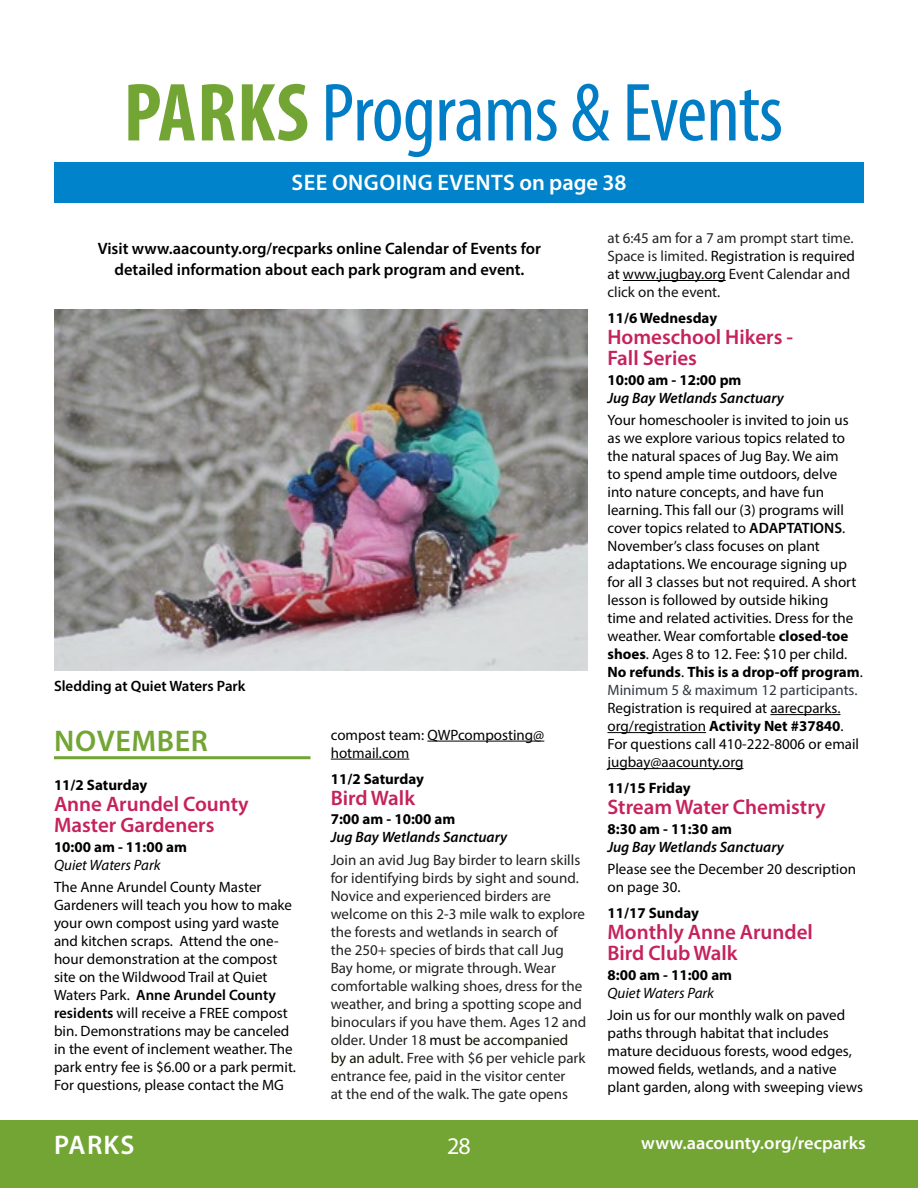
<style>
.page{position:relative;width:918px;height:1188px;background:#fff}
.page>*{position:absolute;margin:0;border:0;box-sizing:border-box;transform-origin:0 0}
.t1{font:condensed 83.25px "Myriad Pro";letter-spacing:-.015em;color:#007dc5}
.a_Parks_Month_Head{font:600 30px "Myriad Pro";letter-spacing:.02em;color:#73a534}
.a_Body_Text_10_pt{font:600 27px "Myriad Pro";letter-spacing:.045em;color:#fff}
.a_Body_Text_10_pt-2{font:24px "Myriad Pro";color:#fff}
.a_Body_Text_10_pt-3{font:600 22.5px "Myriad Pro";letter-spacing:.02em;color:#fff}
.a_Park_Event{font:600 21px/21px "Myriad Pro";color:#c5225c}
.x_Footer_url{font:600 18px "Myriad Pro";color:#fff}
.t2{font:600 16.5px/21px "Myriad Pro";color:#000;text-align:center}
.a_Class_Info_Reg{font:15px/18px "Myriad Pro";color:#000}
.a_Class_Info_Reg-2{font:15px/18px "Myriad Pro";color:#212121}
.a_Park_time{font:700 15px "Myriad Pro";color:#000}
.a_Park_Location{font:italic 600 15px "Myriad Pro";color:#000}
.a_Parks_date{font:700 15px "Myriad Pro";color:#000}
.a_Park_Location-2{font:italic 15px "Myriad Pro";color:#000}
.t3{font:600 15px "Myriad Pro";color:#000}
.s1{font-weight:700;color:#73a534}
.s2{font-weight:600}
.s3{color:#000}
.s4{color:#121305}
.s5{color:#121212}
.s6{font-weight:700}
.s7{color:#313741}
</style>
<div class="page">
<div style="left:54px;top:162px;width:810px;height:40px;background:#0083ca"></div>
<hr style="left:54px;top:756px;width:256px;height:3px;background:#73a534">
<hr style="left:427px;top:741px;width:117px;height:1px;background:#000">
<hr style="left:331px;top:759px;width:78px;height:1px;background:#000">
<hr style="left:623px;top:280px;width:103px;height:1px;background:#000">
<hr style="left:770px;top:714px;width:71px;height:1px;background:#000">
<hr style="left:608px;top:732px;width:98px;height:1px;background:#000">
<hr style="left:608px;top:768px;width:136px;height:1px;background:#000">
<img style="left:54px;top:309px;width:533px;height:362px">
<div style="left:0;top:1120px;width:918px;height:68px;background:#73a534"></div>
<p class="t1" style="left:124px;top:63px;width:661px"><span class="s1">PARKS</span> Programs &amp; Events</p>
<p class="a_Body_Text_10_pt-3" style="left:292px;top:169px;width:336px">SEE ONGOING EVENTS on page 38</p>
<p class="t2" style="left:98px;top:237px;width:445px">Visit www.aacounty.org/recparks online Calendar of Events for detailed information about each park program and event.</p>
<p class="t3" style="left:54px;top:677px;width:193px">Sledding at Quiet Waters Park</p>
<p class="a_Parks_Month_Head" style="left:54px;top:722px;width:155px">NOVEMBER</p>
<p class="a_Parks_date" style="left:54px;top:776px;width:95px">11/2 Saturday</p>
<p class="a_Park_Event" style="left:54px;top:793px;width:196px">Anne Arundel County<br>Master Gardeners</p>
<p class="a_Park_time" style="left:54px;top:837px;width:134px">10:00 am - 11:00 am</p>
<p class="a_Park_Location-2" style="left:54px;top:856px;width:108px">Quiet Waters Park</p>
<p class="a_Class_Info_Reg" style="left:54px;top:878px;width:244px">The Anne Arundel County Master Gardeners will teach you how to make your own compost using yard waste and kitchen scraps. Attend the one&shy;hour demonstration at the compost site on the Wildwood Trail at Quiet Waters Park. <span class="s2">Anne Arundel County residents</span> will receive a FREE compost bin. Demonstrations may be canceled in the event of inclement weather. The park entry fee is $6.00 or a park permit.<br>For questions, please contact the MG</p>
<p class="a_Class_Info_Reg" style="left:331px;top:725px;width:215px">compost team: QWPcomposting@ hotmail.com</p>
<p class="a_Parks_date" style="left:331px;top:769px;width:95px">11/2 Saturday</p>
<p class="a_Park_Event" style="left:331px;top:787px;width:86px">Bird Walk</p>
<p class="a_Park_time" style="left:331px;top:809px;width:126px">7:00 am - 10:00 am</p>
<p class="a_Park_Location" style="left:331px;top:828px;width:178px">Jug Bay Wetlands Sanctuary</p>
<p class="a_Class_Info_Reg-2" style="left:331px;top:850px;width:257px">Join an avid Jug Bay birder to learn skills for identifying birds by sight and sound.<br>Novice and experienced birders are welcome on this 2-3 mile walk to explore the forests and wetlands in search of<br>the 250+ species of birds that call Jug Bay home, or migrate through. Wear comfortable walking shoes, dress for the weather, and bring a spotting scope and binoculars if you have them. Ages 12 and older. Under 18 <span class="s3">must</span> <span class="s4">be accompanied by an adult.</span> Free with $6 per vehicle park entrance fee, paid in the visitor center<br>at the end of the walk. The gate opens</p>
<p class="a_Class_Info_Reg-2" style="left:608px;top:229px;width:249px">at 6:45 am for a 7 am prompt start time.<br>Space is limited. <span class="s3">Registration is required at www.jugbay.org</span> <span class="s5">Event Calendar and click on the event.</span></p>
<p class="a_Parks_date" style="left:608px;top:308px;width:111px">11/6 Wednesday</p>
<p class="a_Park_Event" style="left:608px;top:326px;width:187px">Homeschool Hikers -<br>Fall Series</p>
<p class="a_Park_time" style="left:608px;top:370px;width:136px">10:00 am - 12:00 pm</p>
<p class="a_Park_Location" style="left:608px;top:388px;width:178px">Jug Bay Wetlands Sanctuary</p>
<p class="a_Class_Info_Reg" style="left:607px;top:411px;width:257px">Your homeschooler is invited to join us as we explore various topics related to the natural spaces of Jug Bay. We aim<br>to spend ample time outdoors, delve into nature concepts, and have fun learning. This fall our (3) programs will cover topics related to <span class="s2">ADAPTATIONS</span>.<br>November’s class focuses on plant adaptations. We encourage signing up for all 3 classes but not required. A short lesson is followed by outside hiking<br>time and related activities. Dress for the weather. Wear comfortable <span class="s6">closed-toe shoes</span>. Ages 8 to 12. Fee: $10 per child.<br><span class="s6">No refunds</span>. <span class="s6">This is a drop-off program</span>.<br><span class="s7">Minimum 5 &amp; maximum 12 participants.<br></span>Registration is required at aarecparks. org/registration <span class="s6">Activity Net #37840</span>.<br>For questions call 410-222-8006 or email jugbay@aacounty.org</p>
<p class="a_Parks_date" style="left:607px;top:778px;width:85px">11/15 Friday</p>
<p class="a_Park_Event" style="left:607px;top:796px;width:220px">Stream Water Chemistry</p>
<p class="a_Park_time" style="left:607px;top:819px;width:126px">8:30 am - 11:30 am</p>
<p class="a_Park_Location" style="left:607px;top:837px;width:178px">Jug Bay Wetlands Sanctuary</p>
<p class="a_Class_Info_Reg" style="left:607px;top:860px;width:250px">Please see the December 20 description on page 30.</p>
<p class="a_Parks_date" style="left:607px;top:903px;width:93px">11/17 Sunday</p>
<p class="a_Park_Event" style="left:607px;top:921px;width:207px">Monthly Anne Arundel<br>Bird Club Walk</p>
<p class="a_Park_time" style="left:607px;top:965px;width:126px">8:00 am - 11:00 am</p>
<p class="a_Park_Location-2" style="left:607px;top:984px;width:108px">Quiet Waters Park</p>
<p class="a_Class_Info_Reg" style="left:607px;top:1006px;width:257px">Join us for our monthly walk on paved paths through habitat that includes mature deciduous forests, wood edges, mowed fields, wetlands, and a native plant garden, along with sweeping views</p>
<p class="a_Body_Text_10_pt" style="left:54px;top:1128px;width:82px">PARKS</p>
<p class="a_Body_Text_10_pt-2" style="left:447px;top:1131px;width:25px">28</p>
<p class="x_Footer_url" style="left:641px;top:1132px;width:226px">www.aacounty.org/recparks</p>
</div>
